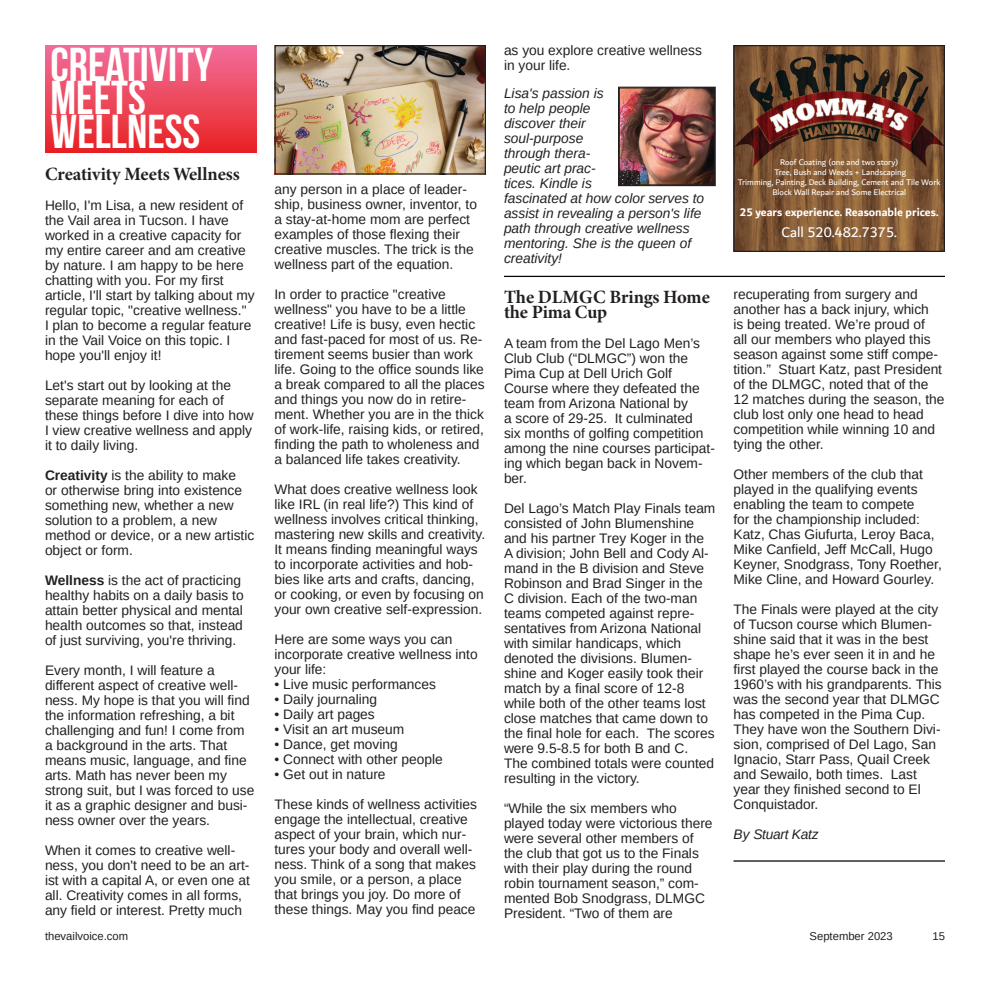
<style>
.page{position:relative;width:990px;height:990px;background:#fff}
.page>*{position:absolute;margin:0;border:0;box-sizing:border-box;transform-origin:0 0}
.t1{font:700 47.5px "Bebas Neue";color:#fff}
.t2{font:18.75px/15px "Minion Variable Concept";letter-spacing:-.01em;color:#231f20}
.t3{font:15px "Dubai";color:#fff}
.t4{font:13.75px/15px "Liberation Sans";color:#231f20}
.t5{font:italic 13.75px/15px "Liberation Sans";color:#231f20}
.t6{font:italic 13.75px "Liberation Sans";letter-spacing:-.02em;color:#231f20}
.t7{font:700 11.88px "Dubai";color:#fff}
.t8{font:11.25px "Liberation Sans";color:#231f20}
.t9{font:8.75px/10.1px "Dubai";color:#fff;text-align:center}
.s1{font-weight:700}
</style>
<div class="page">
<div style="left:45px;top:45px;width:211px;height:108px;background:linear-gradient(to bottom,#f26e9c,#e82323)"></div>
<hr style="left:733px;top:860px;width:212px;height:2px;background:#020304">
<hr style="left:504px;top:276px;width:441px;height:1px;background:#020304">
<img style="left:618px;top:87px;width:98px;height:99px">
<div style="left:619px;top:88px;width:96px;height:97px;border:1px solid #231f20"></div>
<img style="left:277px;top:47px;width:207px;height:126px">
<div style="left:275px;top:45px;width:211px;height:130px;border:1px solid #231f20"></div>
<img style="left:735px;top:47px;width:208px;height:203px">
<div style="left:733px;top:45px;width:212px;height:207px;border:1px solid #231f20"></div>
<p class="t1" style="left:51px;top:38px;width:164px">CREATIVITY</p>
<p class="t1" style="left:51px;top:72px;width:97px">MEETS</p>
<p class="t1" style="left:51px;top:106px;width:151px">WELLNESS</p>
<p class="t2" style="left:45px;top:166px;width:196px">Creativity Meets Wellness</p>
<p class="t4" style="left:45px;top:198px;width:211px">Hello, I'm Lisa, a new resident of the Vail area in Tucson. I have worked in a creative capacity for my entire career and am creative by nature. I am happy to be here chatting with you. For my first article, I'll start by talking about my regular topic, "creative wellness."<br>I plan to become a regular feature in the Vail Voice on this topic. I hope you'll enjoy it!</p>
<p class="t4" style="left:45px;top:378px;width:210px">Let's start out by looking at the separate meaning for each of these things before I dive into how<br>I view creative wellness and apply it to daily living.</p>
<p class="t4" style="left:45px;top:468px;width:211px"><span class="s1">Creativity</span> is the ability to make<br>or otherwise bring into existence something new, whether a new solution to a problem, a new method or device, or a new artistic object or form.</p>
<p class="t4" style="left:45px;top:573px;width:200px"><span class="s1">Wellness</span> is the act of practicing healthy habits on a daily basis to attain better physical and mental health outcomes so that, instead of just surviving, you're thriving.</p>
<p class="t4" style="left:45px;top:663px;width:211px">Every month, I will feature a different aspect of creative well&shy;ness. My hope is that you will find the information refreshing, a bit challenging and fun! I come from a background in the arts. That means music, language, and fine arts. Math has never been my strong suit, but I was forced to use it as a graphic designer and busi&shy;ness owner over the years.</p>
<p class="t4" style="left:45px;top:843px;width:206px">When it comes to creative well&shy;ness, you don't need to be an art&shy;ist with a capital A, or even one at all. Creativity comes in all forms, any field or interest. Pretty much</p>
<p class="t4" style="left:275px;top:181px;width:204px">any person in a place of leader&shy;ship, business owner, inventor, to a stay-at-home mom are perfect examples of those flexing their creative muscles. The trick is the wellness part of the equation.</p>
<p class="t4" style="left:275px;top:286px;width:212px">In order to practice "creative wellness" you have to be a little creative! Life is busy, even hectic and fast-paced for most of us. Re&shy;tirement seems busier than work life. Going to the office sounds like a break compared to all the places and things you now do in retire&shy;ment. Whether you are in the thick of work-life, raising kids, or retired, finding the path to wholeness and a balanced life takes creativity.</p>
<p class="t4" style="left:275px;top:481px;width:212px">What does creative wellness look like IRL (in real life?) This kind of wellness involves critical thinking, mastering new skills and creativity.<br>It means finding meaningful ways to incorporate activities and hob&shy;bies like arts and crafts, dancing, or cooking, or even by focusing on your own creative self-expression.</p>
<p class="t4" style="left:275px;top:631px;width:205px">Here are some ways you can incorporate creative wellness into your life:</p>
<p class="t4" style="left:275px;top:676px;width:163px">• Live music performances</p>
<p class="t4" style="left:275px;top:691px;width:104px">• Daily journaling</p>
<p class="t4" style="left:275px;top:706px;width:102px">• Daily art pages</p>
<p class="t4" style="left:275px;top:721px;width:131px">• Visit an art museum</p>
<p class="t4" style="left:275px;top:736px;width:125px">• Dance, get moving</p>
<p class="t4" style="left:275px;top:751px;width:170px">• Connect with other people</p>
<p class="t4" style="left:275px;top:766px;width:113px">• Get out in nature</p>
<p class="t4" style="left:275px;top:796px;width:204px">These kinds of wellness activities engage the intellectual, creative aspect of your brain, which nur&shy;tures your body and overall well&shy;ness. Think of a song that makes you smile, or a person, a place that brings you joy. Do more of these things. May you find peace</p>
<p class="t4" style="left:504px;top:43px;width:199px">as you explore creative wellness in your life.</p>
<p class="t5" style="left:504px;top:86px;width:202px">Lisa's passion is<br>to help people<br>discover their<br>soul-purpose<br>through thera-<br>peutic art prac-<br>tices. Kindle is<br>fascinated at how color serves to assist in revealing a person's life path through creative wellness mentoring. She is the queen of creativity!</p>
<p class="t2" style="left:504px;top:289px;width:207px">The DLMGC Brings Home the Pima Cup</p>
<p class="t4" style="left:504px;top:335px;width:212px">A team from the Del Lago Men’s<br>Club Club (“DLMGC”) won the<br>Pima Cup at Dell Urich Golf<br>Course where they defeated the team from Arizona National by<br>a score of 29-25. It culminated<br>six months of golfing competition among the nine courses participat&shy;ing which began back in Novem&shy;ber.</p>
<p class="t4" style="left:504px;top:500px;width:213px">Del Lago’s Match Play Finals team consisted of John Blumenshine and his partner Trey Koger in the<br>A division; John Bell and Cody Al&shy;mand in the B division and Steve<br>Robinson and Brad Singer in the<br>C division. Each of the two-man teams competed against repre&shy;sentatives from Arizona National with similar handicaps, which denoted the divisions. Blumen&shy;shine and Koger easily took their match by a final score of 12-8 while both of the other teams lost close matches that came down to the final hole for each. The scores were 9.5-8.5 for both B and C.<br>The combined totals were counted resulting in the victory.</p>
<p class="t4" style="left:504px;top:800px;width:210px">“While the six members who played today were victorious there were several other members of the club that got us to the Finals with their play during the round robin tournament season,” com&shy;mented Bob Snodgrass, DLMGC<br>President. “Two of them are</p>
<p class="t9" style="left:738px;top:157px;width:204px">Roof Coating (one and two story)<br>Tree, Bush and Weeds + Landscaping<br>Trimming, Painting, Deck Building, Cement and Tile Work Block Wall Repair and Some Electrical</p>
<p class="t7" style="left:740px;top:205px;width:200px">25 years experience. Reasonable prices.</p>
<p class="t3" style="left:782px;top:223px;width:117px">Call 520.482.7375.</p>
<p class="t4" style="left:733px;top:287px;width:212px">recuperating from surgery and another has a back injury, which<br>is being treated. We’re proud of<br>all our members who played this season against some stiff compe&shy;tition.” Stuart Katz, past President of the DLMGC, noted that of the<br>12 matches during the season, the club lost only one head to head competition while winning 10 and tying the other.</p>
<p class="t4" style="left:733px;top:467px;width:210px">Other members of the club that played in the qualifying events enabling the team to compete<br>for the championship included:<br>Katz, Chas Giufurta, Leroy Baca,<br>Mike Canfield, Jeff McCall, Hugo<br>Keyner, Snodgrass, Tony Roether,<br>Mike Cline, and Howard Gourley.</p>
<p class="t4" style="left:733px;top:602px;width:210px">The Finals were played at the city of Tucson course which Blumen&shy;shine said that it was in the best shape he’s ever seen it in and he first played the course back in the<br>1960’s with his grandparents. This was the second year that DLMGC has competed in the Pima Cup.<br>They have won the Southern Divi&shy;sion, comprised of Del Lago, San<br>Ignacio, Starr Pass, Quail Creek and Sewailo, both times. Last year they finished second to El<br>Conquistador.</p>
<p class="t6" style="left:733px;top:825px;width:87px">By Stuart Katz</p>
<p class="t8" style="left:45px;top:929px;width:85px">thevailvoice.com</p>
<p class="t8" style="left:810px;top:929px;width:85px">September 2023</p>
<p class="t8" style="left:932px;top:929px;width:14px">15</p>
</div>
